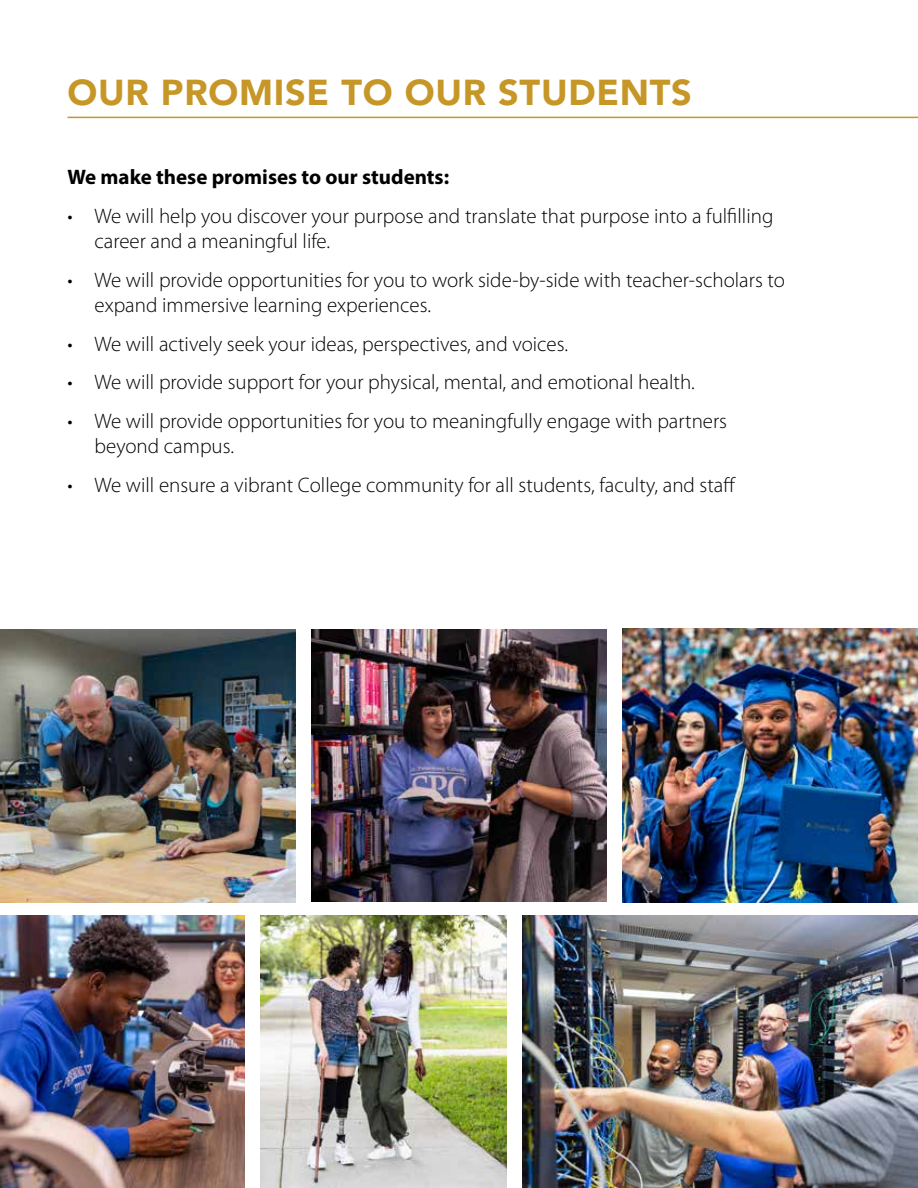
<style>
.page{position:relative;width:918px;height:1188px;background:#fff}
.page>*{position:absolute;margin:0;border:0;box-sizing:border-box;transform-origin:0 0}
.t1{font:900 36px "Avenir";letter-spacing:.02em;color:#c69727}
.t2{font:300 21px/25.2px "Myriad Pro";color:#000}
.t3{font:700 21px "Myriad Pro";color:#000}
</style>
<div class="page">
<hr style="left:68px;top:117px;width:850px;height:1px;background:#c69727">
<img style="left:311px;top:630px;width:296px;height:271px">
<img style="left:522px;top:915px;width:396px;height:273px">
<img style="left:260px;top:915px;width:246px;height:273px">
<img style="left:623px;top:628px;width:295px;height:275px">
<img style="left:0;top:630px;width:295px;height:273px">
<img style="left:0;top:915px;width:245px;height:273px">
<h1 class="t1" style="left:68px;top:62px;width:626px">OUR PROMISE TO OUR STUDENTS</h1>
<p class="t3" style="left:68px;top:163px;width:383px">We make these promises to our students:</p>
<p class="t2" style="left:95px;top:203px;width:680px;text-indent:-27px">• We will help you discover your purpose and translate that purpose into a fulfilling career and a meaningful life.</p>
<p class="t2" style="left:95px;top:267px;width:692px;text-indent:-27px">• We will provide opportunities for you to work side-by-side with teacher-scholars to expand immersive learning experiences.</p>
<p class="t2" style="left:68px;top:331px;width:502px">• We will actively seek your ideas, perspectives, and voices.</p>
<p class="t2" style="left:68px;top:370px;width:629px">• We will provide support for your physical, mental, and emotional health.</p>
<p class="t2" style="left:95px;top:408px;width:634px;text-indent:-27px">• We will provide opportunities for you to meaningfully engage with partners beyond campus.</p>
<p class="t2" style="left:68px;top:472px;width:670px">• We will ensure a vibrant College community for all students, faculty, and staff</p>
</div>
